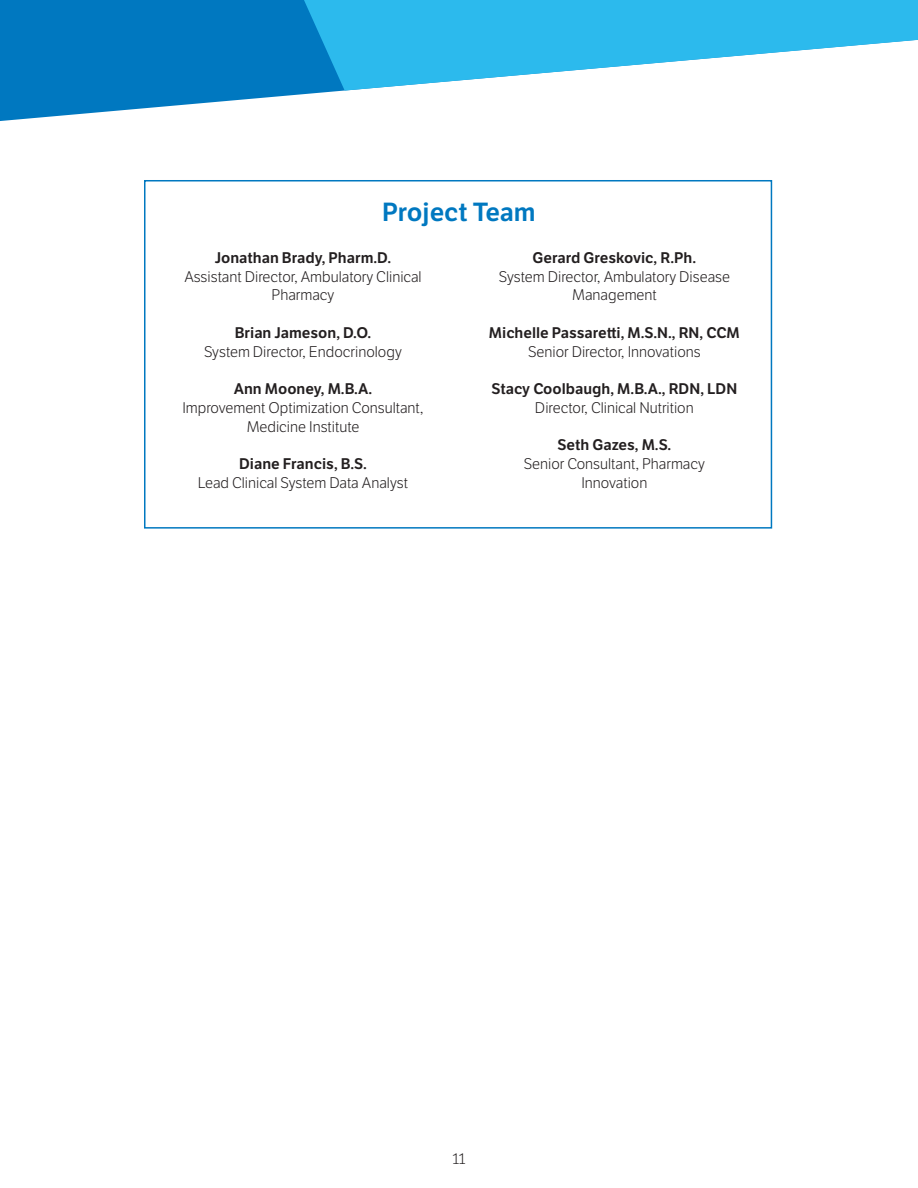
<style>
.page{position:relative;width:918px;height:1188px;background:#fff}
.page>*{position:absolute;margin:0;border:0;box-sizing:border-box;transform-origin:0 0}
.Headers_-_18_bold{font:600 25.5px "LFT Etica";color:#0078c0}
.body_-_10_5_light{font:300 15px/18.8px "LFT Etica";color:#231f20;text-align:center}
.body_-_10_5_light-2{font:600 15px "LFT Etica";color:#231f20}
.s1{font-weight:600}
</style>
<div class="page">
<svg style="left:0;top:0;width:339px;height:121px;fill:#0078c0"></svg>
<svg style="left:298px;top:0;width:620px;height:91px;fill:#2cbaed"></svg>
<div style="left:144px;top:180px;width:628px;height:349px;border:2px solid #0078c0"></div>
<p class="Headers_-_18_bold" style="left:382px;top:196px;width:155px">Project Team</p>
<p class="body_-_10_5_light-2" style="left:215px;top:248px;width:178px">Jonathan Brady, Pharm.D.</p>
<p class="body_-_10_5_light" style="left:184px;top:267px;width:239px">Assistant Director, Ambulatory Clinical<br>Pharmacy</p>
<p class="body_-_10_5_light-2" style="left:235px;top:323px;width:138px">Brian Jameson, D.O.</p>
<p class="body_-_10_5_light" style="left:204px;top:342px;width:199px">System Director, Endocrinology</p>
<p class="body_-_10_5_light" style="left:182px;top:380px;width:243px"><span class="s1">Ann Mooney, M.B.A.<br></span>Improvement Optimization Consultant,<br>Medicine Institute</p>
<p class="body_-_10_5_light-2" style="left:239px;top:455px;width:129px">Diane Francis, B.S.</p>
<p class="body_-_10_5_light" style="left:198px;top:474px;width:212px">Lead Clinical System Data Analyst</p>
<p class="body_-_10_5_light-2" style="left:533px;top:248px;width:165px">Gerard Greskovic, R.Ph.</p>
<p class="body_-_10_5_light" style="left:499px;top:267px;width:233px">System Director, Ambulatory Disease<br>Management</p>
<p class="body_-_10_5_light-2" style="left:489px;top:323px;width:252px">Michelle Passaretti, M.S.N., RN, CCM</p>
<p class="body_-_10_5_light" style="left:528px;top:342px;width:174px">Senior Director, Innovations</p>
<p class="body_-_10_5_light-2" style="left:491px;top:380px;width:247px">Stacy Coolbaugh, M.B.A., RDN, LDN</p>
<p class="body_-_10_5_light" style="left:535px;top:399px;width:160px">Director, Clinical Nutrition</p>
<p class="body_-_10_5_light-2" style="left:557px;top:436px;width:115px">Seth Gazes, M.S.</p>
<p class="body_-_10_5_light" style="left:524px;top:455px;width:183px">Senior Consultant, Pharmacy<br>Innovation</p>
<p class="body_-_10_5_light" style="left:452px;top:1150px;width:15px">11</p>
</div>
